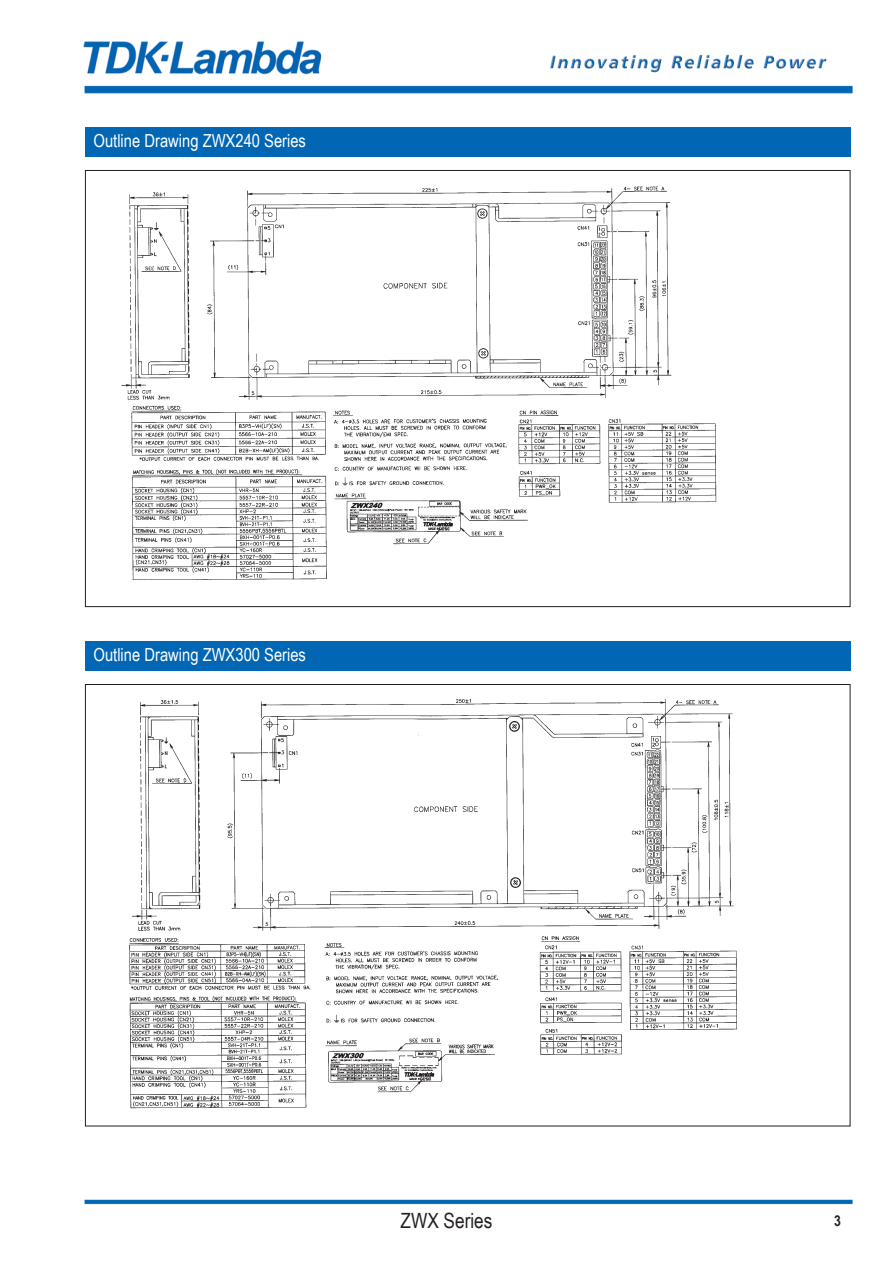
<style>
.page{position:relative;width:893px;height:1263px;background:#fff}
.page>*{position:absolute;margin:0;border:0;box-sizing:border-box;transform-origin:0 0}
.t1{font:21px "Arial Narrow";color:#231f20}
.t2{font:18px "Arial Narrow";color:#fff}
.t3{font:700 15px "Arial Narrow";color:#231f20}
</style>
<div class="page">
<img style="left:83px;top:41px;width:770px;height:1164px">
<div style="left:85px;top:170px;width:765px;height:437px;background:#fff"></div>
<img style="left:121px;top:186px;width:596px;height:394px">
<div style="left:85px;top:128px;width:765px;height:29px;background:#0166b3"></div>
<div style="left:85px;top:684px;width:765px;height:442px;background:#fff"></div>
<img style="left:129px;top:699px;width:608px;height:410px">
<div style="left:85px;top:642px;width:765px;height:29px;background:#0166b3"></div>
<p class="t2" style="left:94px;top:130px;width:214px">Outline Drawing ZWX240 Series</p>
<p class="t2" style="left:94px;top:644px;width:214px">Outline Drawing ZWX300 Series</p>
<p class="t1" style="left:401px;top:1208px;width:93px">ZWX Series</p>
<p class="t3" style="left:834px;top:1212px;width:8px">3</p>
</div>
